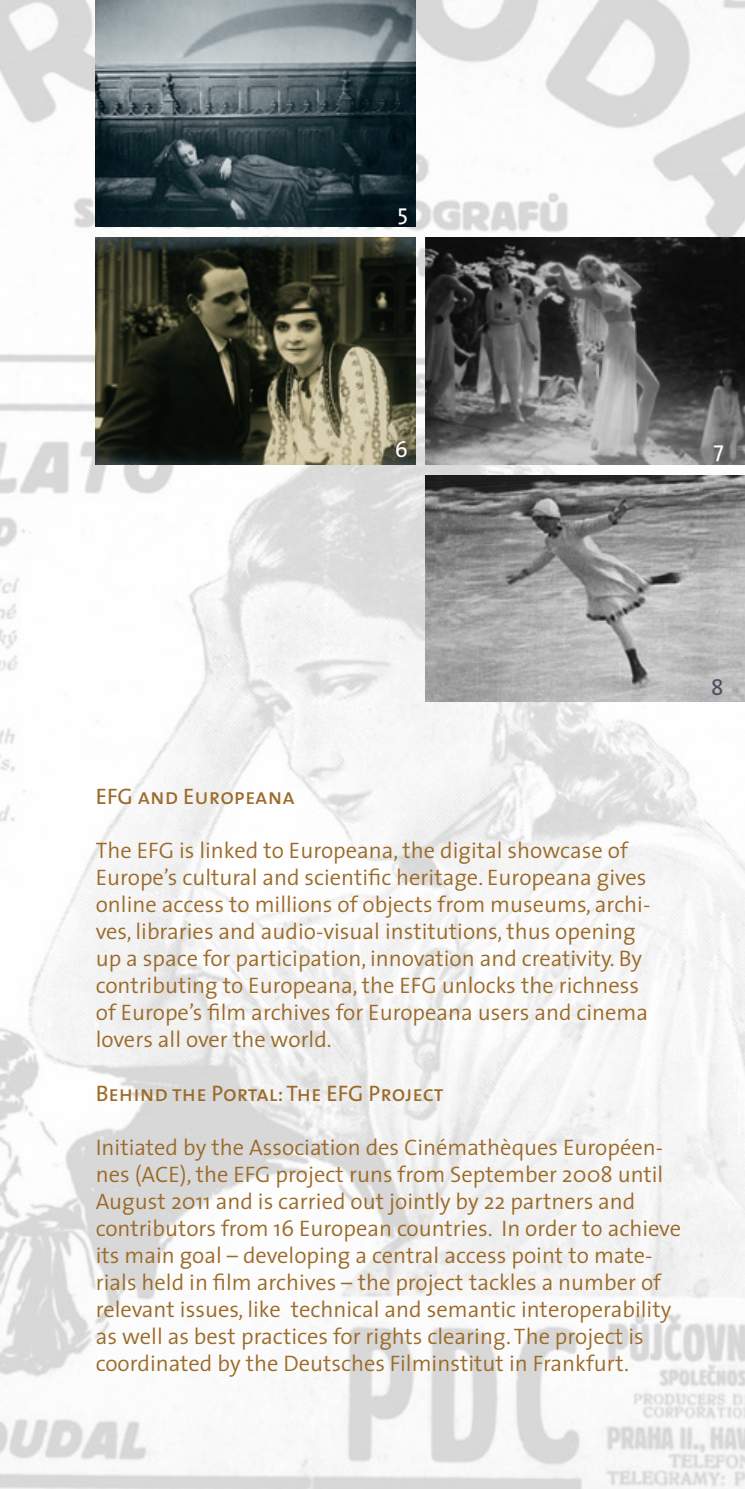
<style>
.page{position:relative;width:745px;height:1489px;background:#fff}
.page>*{position:absolute;margin:0;border:0;box-sizing:border-box;transform-origin:0 0}
.t1{font:300 22.5px/27px "The Sans";color:#9b6a28}
.t2{font:22.5px "The Sans Caps";color:#9b6a28}
.t3{font:22.5px "The Sans";color:#fff}
.t4{font:22.5px "The Sans";color:#4a505c}
</style>
<div class="page">
<img style="left:0;top:0;width:744px;height:1488px">
<img style="left:96px;top:0;width:319px;height:227px">
<img style="left:96px;top:237px;width:319px;height:227px">
<img style="left:425px;top:237px;width:319px;height:227px">
<img style="left:425px;top:475px;width:319px;height:227px">
<p class="t3" style="left:397px;top:193px;width:12px">5</p>
<p class="t3" style="left:394px;top:431px;width:15px">6</p>
<p class="t3" style="left:713px;top:431px;width:12px">7</p>
<p class="t4" style="left:710px;top:668px;width:14px">8</p>
<p class="t2" style="left:96px;top:777px;width:200px">EFG and Europeana</p>
<p class="t1" style="left:96px;top:835px;width:556px">The EFG is linked to Europeana, the digital showcase of Europe’s cultural and scientific heritage. Europeana gives online access to millions of objects from museums, archi&shy;ves, libraries and audio-visual institutions, thus opening up a space for participation, innovation and creativity. By contributing to Europeana, the EFG unlocks the richness of Europe’s film archives for Europeana users and cinema lovers all over the world.</p>
<p class="t2" style="left:96px;top:1074px;width:349px">Behind the Portal: The EFG Project</p>
<p class="t1" style="left:96px;top:1132px;width:586px">Initiated by the Association des Cinémathèques Européen&shy;nes (ACE), the EFG project runs from September 2008 until August 2011 and is carried out jointly by 22 partners and contributors from 16 European countries. In order to achieve its main goal – developing a central access point to mate&shy;rials held in film archives – the project tackles a number of relevant issues, like technical and semantic interoperability as well as best practices for rights clearing. The project is coordinated by the Deutsches Filminstitut in Frankfurt.</p>
</div>
